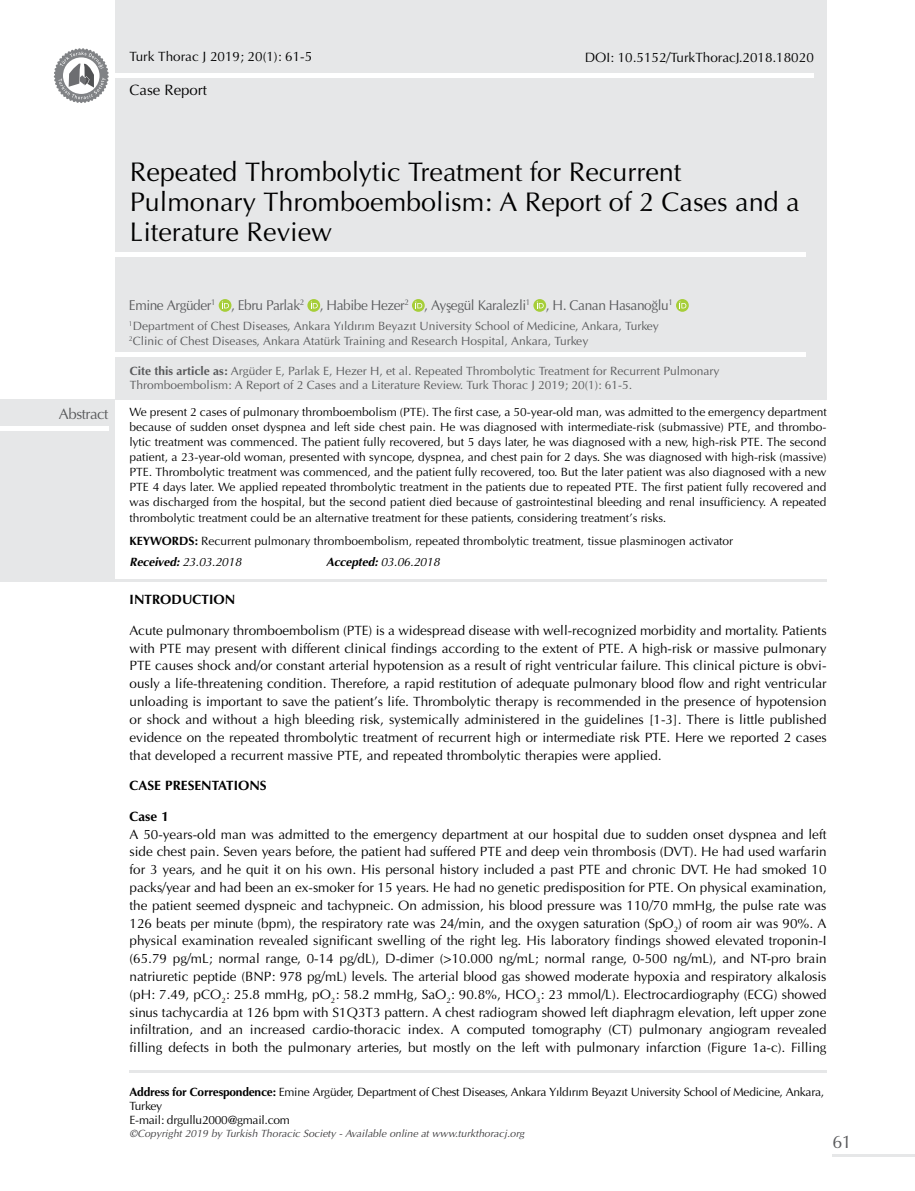
<style>
.page{position:relative;width:915px;height:1191px;background:#fff}
.page>*{position:absolute;margin:0;border:0;box-sizing:border-box;transform-origin:0 0}
.t1{font:27px/30px "Optima Normal Tr";color:#000}
.t2{font:18px "Optima Normal Tr";color:#58595b}
.t3{font:15px "Optima Normal Tr";color:#000}
.t4{font:15px "Optima Normal Tr";letter-spacing:-.03em;color:#58595b}
.t5{font:14.25px "Optima Normal Tr";letter-spacing:-.03em;color:#58595b;scale:.96 1}
.t6{font:13.5px/17.9px "Optima Normal Tr";color:#000;text-align:justify}
.t7{font:13.5px "Optima Bold Tr";color:#000}
.t8{font:12px/15px "Optima Normal Tr";letter-spacing:-.01em;color:#000}
.t9{font:12px/14.4px "Optima Normal Tr";color:#58595b}
.t10{font:12px "Optima Italic Tr";letter-spacing:-.01em;color:#000}
.t11{font:10.5px "Optima Italic Tr";color:#414042}
.s1{font-family:"Optima Bold Tr"}
.s2{font-family:"Optima Tr";font-weight:700;font-style:italic}
</style>
<div class="page">
<div style="left:115px;top:0;width:711px;height:400px;background:#e6e7e8"></div>
<svg style="left:219px;top:299px;width:12px;height:13px"></svg>
<svg style="left:222px;top:301px;width:7px;height:7px"></svg>
<svg style="left:307px;top:299px;width:13px;height:13px"></svg>
<svg style="left:311px;top:301px;width:6px;height:7px"></svg>
<svg style="left:412px;top:299px;width:12px;height:13px"></svg>
<svg style="left:415px;top:301px;width:7px;height:7px"></svg>
<svg style="left:533px;top:299px;width:13px;height:13px"></svg>
<svg style="left:536px;top:301px;width:7px;height:7px"></svg>
<svg style="left:675px;top:299px;width:13px;height:13px"></svg>
<svg style="left:679px;top:301px;width:7px;height:7px"></svg>
<hr style="left:4px;top:74px;width:809px;height:4px;background:#fff">
<svg style="left:53px;top:48px;width:56px;height:55px"></svg>
<div style="left:0;top:252px;width:805px;height:5px;background:#fff"></div>
<hr style="left:129px;top:1069px;width:697px;height:3px;background:#e6e7e8">
<hr style="left:0;top:352px;width:805px;height:4px;background:#fff">
<div style="left:0;top:400px;width:115px;height:180px;background:#e6e7e8"></div>
<hr style="left:0;top:426px;width:108px;height:4px;background:#fff">
<hr style="left:0;top:579px;width:826px;height:2px;background:#e6e7e8">
<hr style="left:832px;top:1154px;width:82px;height:2px;background:#e6e7e8">
<p class="t6" style="left:129px;top:47px;width:184px">Turk Thorac J 2019; 20(1): 61-5</p>
<p class="t3" style="left:129px;top:81px;width:79px">Case Report</p>
<p class="t6" style="left:584px;top:48px;width:230px">DOI: 10.5152/TurkThoracJ.2018.18020</p>
<h1 class="t1" style="left:130px;top:157px;width:671px">Repeated Thrombolytic Treatment for Recurrent<br>Pulmonary Thromboembolism: A Report of 2 Cases and a<br>Literature Review</h1>
<p class="t4" style="left:59px;top:405px;width:51px">Abstract</p>
<p class="t5" style="left:129px;top:296px;width:568px">Emine Argüder<sup>1</sup> , Ebru Parlak<sup>2</sup> , Habibe Hezer<sup>2</sup> , Ayşegül Karalezli<sup>1</sup> , H. Canan Hasanoğlu<sup>1</sup></p>
<p class="t9" style="left:129px;top:319px;width:531px"><sup>1</sup>Department of Chest Diseases, Ankara Yıldırım Beyazıt University School of Medicine, Ankara, Turkey<br><sup>2</sup>Clinic of Chest Diseases, Ankara Atatürk Training and Research Hospital, Ankara, Turkey</p>
<p class="t9" style="left:130px;top:363px;width:591px"><span class="s1">Cite this article as:</span> Argüder E, Parlak E, Hezer H, et al. Repeated Thrombolytic Treatment for Recurrent Pulmonary<br>Thromboembolism: A Report of 2 Cases and a Literature Review. Turk Thorac J 2019; 20(1): 61-5.</p>
<p class="t8" style="left:129px;top:405px;width:698px;text-align:justify">We present 2 cases of pulmonary thromboembolism (PTE). The first case, a 50-year-old man, was admitted to the emergency department because of sudden onset dyspnea and left side chest pain. He was diagnosed with intermediate-risk (submassive) PTE, and thrombo&shy;lytic treatment was commenced. The patient fully recovered, but 5 days later, he was diagnosed with a new, high-risk PTE. The second patient, a 23-year-old woman, presented with syncope, dyspnea, and chest pain for 2 days. She was diagnosed with high-risk (massive)<br>PTE. Thrombolytic treatment was commenced, and the patient fully recovered, too. But the later patient was also diagnosed with a new PTE 4 days later. We applied repeated thrombolytic treatment in the patients due to repeated PTE. The first patient fully recovered and was discharged from the hospital, but the second patient died because of gastrointestinal bleeding and renal insufficiency. A repeated thrombolytic treatment could be an alternative treatment for these patients, considering treatment’s risks.</p>
<p class="t8" style="left:129px;top:533px;width:605px"><span class="s1">KEYWORDS:</span> Recurrent pulmonary thromboembolism, repeated thrombolytic treatment, tissue plasminogen activator</p>
<p class="t10" style="left:129px;top:554px;width:113px"><span class="s2">Received:</span> 23.03.2018</p>
<p class="t10" style="left:326px;top:554px;width:115px"><span class="s2">Accepted:</span> 03.06.2018</p>
<p class="t7" style="left:129px;top:591px;width:107px">INTRODUCTION</p>
<p class="t6" style="left:129px;top:621px;width:698px">Acute pulmonary thromboembolism (PTE) is a widespread disease with well-recognized morbidity and mortality. Patients with PTE may present with different clinical findings according to the extent of PTE. A high-risk or massive pulmonary PTE causes shock and/or constant arterial hypotension as a result of right ventricular failure. This clinical picture is obvi&shy;ously a life-threatening condition. Therefore, a rapid restitution of adequate pulmonary blood flow and right ventricular unloading is important to save the patient’s life. Thrombolytic therapy is recommended in the presence of hypotension or shock and without a high bleeding risk, systemically administered in the guidelines [1-3]. There is little published evidence on the repeated thrombolytic treatment of recurrent high or intermediate risk PTE. Here we reported 2 cases that developed a recurrent massive PTE, and repeated thrombolytic therapies were applied.</p>
<p class="t7" style="left:129px;top:777px;width:139px">CASE PRESENTATIONS</p>
<p class="t7" style="left:129px;top:807px;width:41px">Case 1</p>
<p class="t6" style="left:129px;top:825px;width:698px">A 50-years-old man was admitted to the emergency department at our hospital due to sudden onset dyspnea and left side chest pain. Seven years before, the patient had suffered PTE and deep vein thrombosis (DVT). He had used warfarin for 3 years, and he quit it on his own. His personal history included a past PTE and chronic DVT. He had smoked 10 packs/year and had been an ex-smoker for 15 years. He had no genetic predisposition for PTE. On physical examination, the patient seemed dyspneic and tachypneic. On admission, his blood pressure was 110/70 mmHg, the pulse rate was 126 beats per minute (bpm), the respiratory rate was 24/min, and the oxygen saturation (SpO<sub>2</sub>) of room air was 90%. A physical examination revealed significant swelling of the right leg. His laboratory findings showed elevated troponin-I (65.79 pg/mL; normal range, 0-14 pg/dL), D-dimer (&gt;10.000 ng/mL; normal range, 0-500 ng/mL), and NT-pro brain natriuretic peptide (BNP: 978 pg/mL) levels. The arterial blood gas showed moderate hypoxia and respiratory alkalosis (pH: 7.49, pCO<sub>2</sub>: 25.8 mmHg, pO<sub>2</sub>: 58.2 mmHg, SaO<sub>2</sub>: 90.8%, HCO<sub>3</sub>: 23 mmol/L). Electrocardiography (ECG) showed sinus tachycardia at 126 bpm with S1Q3T3 pattern. A chest radiogram showed left diaphragm elevation, left upper zone infiltration, and an increased cardio-thoracic index. A computed tomography (CT) pulmonary angiogram revealed filling defects in both the pulmonary arteries, but mostly on the left with pulmonary infarction (Figure 1a-c). Filling</p>
<p class="t8" style="left:129px;top:1084px;width:696px;line-height:14.4px"><span class="s1">Address for Correspondence:</span> Emine Argüder, Department of Chest Diseases, Ankara Yıldırım Beyazıt University School of Medicine, Ankara,<br>Turkey<br>E-mail: drgullu2000@gmail.com</p>
<p class="t11" style="left:129px;top:1127px;width:396px">©Copyright 2019 by Turkish Thoracic Society - Available online at www.turkthoracj.org</p>
<h2 class="t2" style="left:832px;top:1131px;width:21px">61</h2>
</div>
